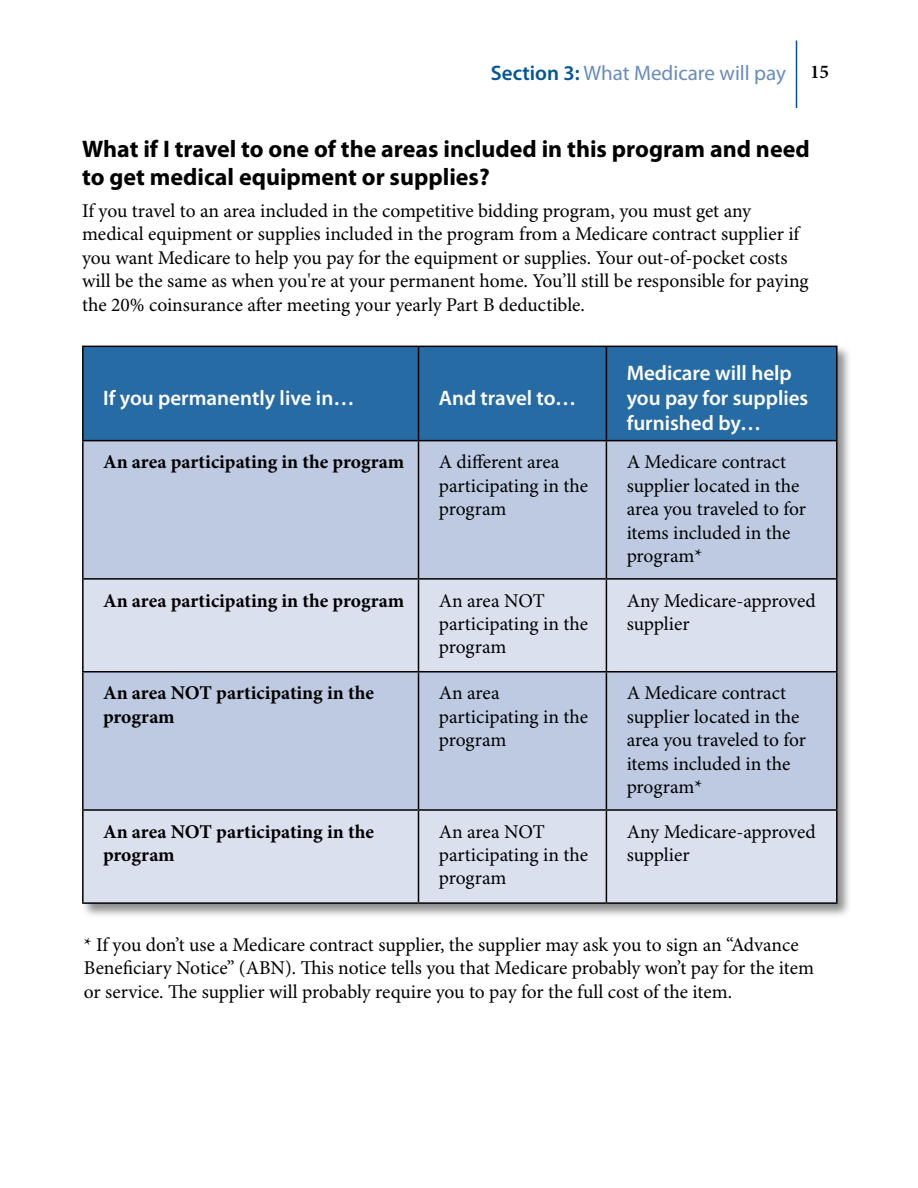
<style>
.page{position:relative;width:918px;height:1188px;background:#fff}
.page>*{position:absolute;margin:0;border:0;box-sizing:border-box;transform-origin:0 0}
.Heading_2{font:700 24px/28.8px "Myriad Pro";color:#000}
.TOC_1{font:600 21px/25.2px "Myriad Pro";color:#fff}
.t1{font:21px "Myriad Pro";color:#688cbc}
.Body_Text_13{font:19.5px/23.4px "Minion Pro";letter-spacing:-.005em;color:#000}
.Heading_3{font:700 19.5px/23.4px "Minion Pro";letter-spacing:-.005em;color:#000}
.s1{font-weight:600;color:#005695}
.s2{font-family:"Minion Pro";font-weight:600;font-size:19.5px;color:#000}
</style>
<div class="page">
<hr style="left:796px;top:40px;width:1px;height:68px;background:#005695">
<div style="left:80px;top:344px;width:772px;height:574px;background:#000;opacity:.45"></div>
<div style="left:84px;top:347px;width:752px;height:93px;background:#276ba5"></div>
<div style="left:84px;top:441px;width:752px;height:137px;background:#bdcae2"></div>
<svg style="left:84px;top:580px;width:752px;height:322px;background:#cdd6e8"></svg>
<hr style="left:82px;top:346px;width:336px;height:1px;background:#000">
<hr style="left:82px;top:347px;width:2px;height:93px;background:#000">
<hr style="left:418px;top:346px;width:188px;height:1px;background:#000">
<hr style="left:418px;top:347px;width:1px;height:93px;background:#000">
<hr style="left:606px;top:346px;width:232px;height:1px;background:#000">
<hr style="left:606px;top:347px;width:1px;height:93px;background:#000">
<hr style="left:836px;top:347px;width:2px;height:93px;background:#000">
<hr style="left:82px;top:440px;width:336px;height:1px;background:#000">
<hr style="left:82px;top:441px;width:2px;height:137px;background:#000">
<hr style="left:418px;top:440px;width:188px;height:1px;background:#000">
<hr style="left:418px;top:441px;width:1px;height:137px;background:#000">
<hr style="left:606px;top:440px;width:232px;height:1px;background:#000">
<hr style="left:606px;top:441px;width:1px;height:137px;background:#000">
<hr style="left:836px;top:441px;width:2px;height:137px;background:#000">
<hr style="left:82px;top:578px;width:336px;height:2px;background:#000">
<hr style="left:82px;top:580px;width:2px;height:91px;background:#000">
<hr style="left:418px;top:578px;width:188px;height:2px;background:#000">
<hr style="left:418px;top:580px;width:1px;height:91px;background:#000">
<hr style="left:606px;top:578px;width:232px;height:2px;background:#000">
<hr style="left:606px;top:580px;width:1px;height:91px;background:#000">
<hr style="left:836px;top:580px;width:2px;height:91px;background:#000">
<hr style="left:82px;top:671px;width:336px;height:2px;background:#000">
<hr style="left:82px;top:673px;width:2px;height:136px;background:#000">
<hr style="left:418px;top:671px;width:188px;height:2px;background:#000">
<hr style="left:418px;top:673px;width:1px;height:136px;background:#000">
<hr style="left:606px;top:671px;width:232px;height:2px;background:#000">
<hr style="left:606px;top:673px;width:1px;height:136px;background:#000">
<hr style="left:836px;top:673px;width:2px;height:136px;background:#000">
<hr style="left:82px;top:809px;width:336px;height:2px;background:#000">
<hr style="left:82px;top:811px;width:2px;height:91px;background:#000">
<hr style="left:418px;top:809px;width:188px;height:2px;background:#000">
<hr style="left:418px;top:811px;width:1px;height:91px;background:#000">
<hr style="left:606px;top:809px;width:232px;height:2px;background:#000">
<hr style="left:606px;top:811px;width:1px;height:91px;background:#000">
<hr style="left:836px;top:811px;width:2px;height:91px;background:#000">
<hr style="left:82px;top:902px;width:336px;height:2px;background:#000">
<hr style="left:418px;top:902px;width:188px;height:2px;background:#000">
<hr style="left:606px;top:902px;width:232px;height:2px;background:#000">
<p class="t1" style="left:491px;top:61px;width:340px"><span class="s1">Section 3:</span> What Medicare will pay <span class="s2">15</span></p>
<p class="Heading_2" style="left:82px;top:135px;width:729px">What if I travel to one of the areas included in this program and need to get medical equipment or supplies?</p>
<p class="Body_Text_13" style="left:82px;top:200px;width:728px">If you travel to an area included in the competitive bidding program, you must get any medical equipment or supplies included in the program from a Medicare contract supplier if you want Medicare to help you pay for the equipment or supplies. Your out-of-pocket costs will be the same as when you're at your permanent home. You’ll still be responsible for paying the 20% coinsurance after meeting your yearly Part B deductible.</p>
<p class="TOC_1" style="left:103px;top:386px;width:253px">If you permanently live in…</p>
<p class="TOC_1" style="left:439px;top:386px;width:139px">And travel to…</p>
<p class="TOC_1" style="left:627px;top:361px;width:183px">Medicare will help you pay for supplies furnished by…</p>
<p class="Heading_3" style="left:103px;top:451px;width:303px">An area participating in the program</p>
<p class="Body_Text_13" style="left:439px;top:451px;width:151px">A different area participating in the program</p>
<p class="Body_Text_13" style="left:627px;top:451px;width:181px">A Medicare contract supplier located in the area you traveled to for items included in the program*</p>
<p class="Heading_3" style="left:103px;top:589px;width:303px">An area participating in the program</p>
<p class="Body_Text_13" style="left:439px;top:589px;width:151px">An area NOT participating in the program</p>
<p class="Body_Text_13" style="left:627px;top:589px;width:191px">Any Medicare-approved supplier</p>
<p class="Heading_3" style="left:103px;top:682px;width:272px">An area NOT participating in the program</p>
<p class="Body_Text_13" style="left:439px;top:682px;width:151px">An area participating in the program</p>
<p class="Body_Text_13" style="left:627px;top:682px;width:181px">A Medicare contract supplier located in the area you traveled to for items included in the program*</p>
<p class="Heading_3" style="left:103px;top:821px;width:272px">An area NOT participating in the program</p>
<p class="Body_Text_13" style="left:439px;top:821px;width:151px">An area NOT participating in the program</p>
<p class="Body_Text_13" style="left:627px;top:821px;width:191px">Any Medicare-approved supplier</p>
<p class="Body_Text_13" style="left:84px;top:934px;width:732px">* If you don’t use a Medicare contract supplier, the supplier may ask you to sign an “Advance<br>Beneficiary Notice” (ABN). This notice tells you that Medicare probably won’t pay for the item or service. The supplier will probably require you to pay for the full cost of the item.</p>
</div>
